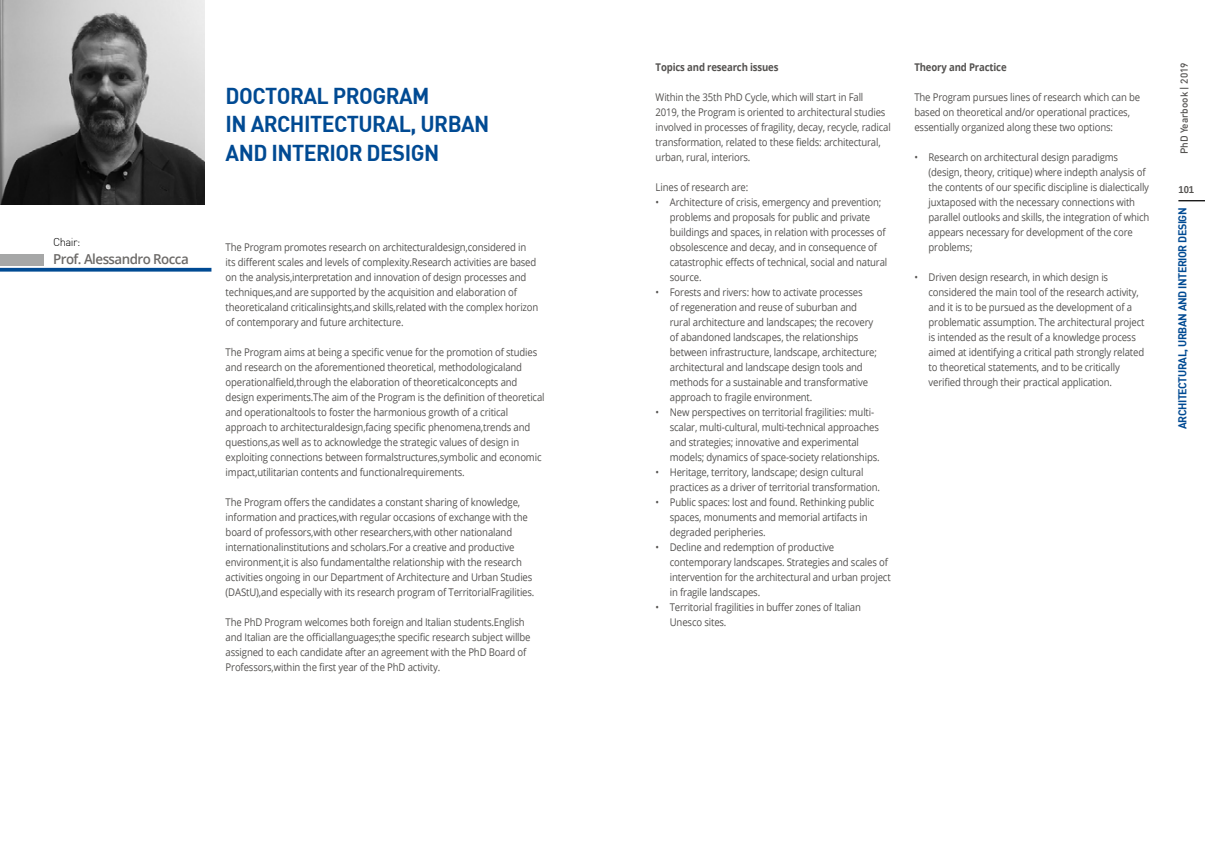
<style>
.page{position:relative;width:1205px;height:851px;background:#fff}
.page>*{position:absolute;margin:0;border:0;box-sizing:border-box;transform-origin:0 0}
.t1{font:22.5px/28.8px "DIN Bold";letter-spacing:-.025em;color:#004a93;scale:.95 1}
.t2{font:600 13.75px "Open Sans";letter-spacing:-.04em;color:#6c6a68}
.t3{font:700 11.25px "DIN";letter-spacing:-.04em;color:#004a93;scale:.95 1}
.t4{font:300 11.25px "DIN";letter-spacing:-.05em;color:#000}
.t5{font:10.62px/15px "Open Sans";letter-spacing:-.015em;color:#545250;scale:.9 1}
.t6{font:700 10.62px "Open Sans";letter-spacing:-.015em;color:#545250;scale:.9 1}
.t7{font:500 10px "DIN";color:#545250}
.t8{font:700 10px "Arimo";color:#545250;scale:.95 1}
</style>
<div class="page">
<div style="left:0;top:254px;width:44px;height:11px;background:#a6a7a7"></div>
<svg style="left:1178px;top:200px;width:27px;height:1px"></svg>
<img style="left:0;top:0;width:204px;height:204px">
<hr style="left:0;top:268px;width:211px;height:3px;background:#004a93">
<p class="t4" style="left:53px;top:235px;width:29px">Chair:</p>
<p class="t2" style="left:53px;top:250px;width:137px">Prof. Alessandro Rocca</p>
<h1 class="t1" style="left:226px;top:80px;width:263px">DOCTORAL PROGRAM<br>IN ARCHITECTURAL, URBAN<br>AND</h1>
<h1 class="t1" style="left:271px;top:137px;width:60px">INTERIOR</h1>
<h1 class="t1" style="left:367px;top:137px;width:52px">DESIGN</h1>
<p class="t5" style="left:226px;top:239px;width:349px">The Program promotes research on architecturaldesign,considered in its different scales and levels of complexity.Research activities are based on the analysis,interpretation and innovation of design processes and techniques,and are supported by the acquisition and elaboration of theoreticaland criticalinsights,and skills,related with the complex horizon of contemporary and future architecture.</p>
<p class="t5" style="left:226px;top:344px;width:356px">The Program aims at being a specific venue for the promotion of studies and research on the aforementioned theoretical, methodologicaland operationalfield,through the elaboration of theoreticalconcepts and design experiments.The aim of the Program is the definition of theoretical and operationaltools to foster the harmonious growth of a critical approach to architecturaldesign,facing specific phenomena,trends and questions,as well as to acknowledge the strategic values of design in exploiting connections between formalstructures,symbolic and economic impact,utilitarian contents and functionalrequirements.</p>
<p class="t5" style="left:226px;top:494px;width:345px">The Program offers the candidates a constant sharing of knowledge, information and practices,with regular occasions of exchange with the board of professors,with other researchers,with other nationaland internationalinstitutions and scholars.For a creative and productive environment,it is also fundamentalthe relationship with the research activities ongoing in our Department of Architecture and Urban Studies (DAStU),and especially with its research program of TerritorialFragilities.</p>
<p class="t5" style="left:226px;top:614px;width:340px">The PhD Program welcomes both foreign and Italian students.English and Italian are the officiallanguages;the specific research subject willbe assigned to each candidate after an agreement with the PhD Board of Professors,within the first year of the PhD activity.</p>
<p class="t6" style="left:656px;top:60px;width:138px">Topics and research issues</p>
<p class="t5" style="left:656px;top:89px;width:263px">Within the 35th PhD Cycle, which will start in Fall<br>2019, the Program is oriented to architectural studies involved in processes of fragility, decay, recycle, radical transformation, related to these fields: architectural, urban, rural, interiors.</p>
<p class="t5" style="left:656px;top:179px;width:104px">Lines of research are:</p>
<p class="t5" style="left:670px;top:194px;width:243px;text-indent:-14px">• Architecture of crisis, emergency and prevention; problems and proposals for public and private buildings and spaces, in relation with processes of obsolescence and decay, and in consequence of catastrophic effects of technical, social and natural source.</p>
<p class="t5" style="left:670px;top:284px;width:232px;text-indent:-14px">• Forests and rivers: how to activate processes<br>of regeneration and reuse of suburban and rural architecture and landscapes; the recovery of abandoned landscapes, the relationships between infrastructure, landscape, architecture; architectural and landscape design tools and methods for a sustainable and transformative approach to fragile environment.</p>
<p class="t5" style="left:670px;top:404px;width:235px;text-indent:-14px">• New perspectives on territorial fragilities: multi&shy;scalar, multi-cultural, multi-technical approaches and strategies; innovative and experimental models; dynamics of space-society relationships.</p>
<p class="t5" style="left:670px;top:464px;width:235px;text-indent:-14px">• Heritage, territory, landscape; design cultural practices as a driver of territorial transformation.</p>
<p class="t5" style="left:670px;top:494px;width:229px;text-indent:-14px">• Public spaces: lost and found. Rethinking public spaces, monuments and memorial artifacts in degraded peripheries.</p>
<p class="t5" style="left:670px;top:539px;width:247px;text-indent:-14px">• Decline and redemption of productive contemporary landscapes. Strategies and scales of intervention for the architectural and urban project in fragile landscapes.</p>
<p class="t5" style="left:670px;top:599px;width:214px;text-indent:-14px">• Territorial fragilities in buffer zones of Italian<br>Unesco sites.</p>
<p class="t6" style="left:914px;top:60px;width:104px">Theory and Practice</p>
<p class="t5" style="left:914px;top:89px;width:252px">The Program pursues lines of research which can be based on theoretical and/or operational practices, essentially organized along these two options:</p>
<p class="t5" style="left:928px;top:149px;width:247px;text-indent:-14px">• Research on architectural design paradigms (design, theory, critique) where indepth analysis of the contents of our specific discipline is dialectically juxtaposed with the necessary connections with parallel outlooks and skills, the integration of which appears necessary for development of the core problems;</p>
<p class="t5" style="left:928px;top:269px;width:241px;text-indent:-14px">• Driven design research, in which design is considered the main tool of the research activity, and it is to be pursued as the development of a problematic assumption. The architectural project is intended as the result of a knowledge process aimed at identifying a critical path strongly related to theoretical statements, and to be critically verified through their practical application.</p>
<p class="t7" style="left:1178px;top:154px;width:93px;rotate:-90deg">PhD Yearbook | 2019</p>
<p class="t8" style="left:1178px;top:182px;width:18px">101</p>
<p class="t3" style="left:1175px;top:429px;width:235px;rotate:-90deg">Architectural, Urban And I nterior Design</p>
</div>
